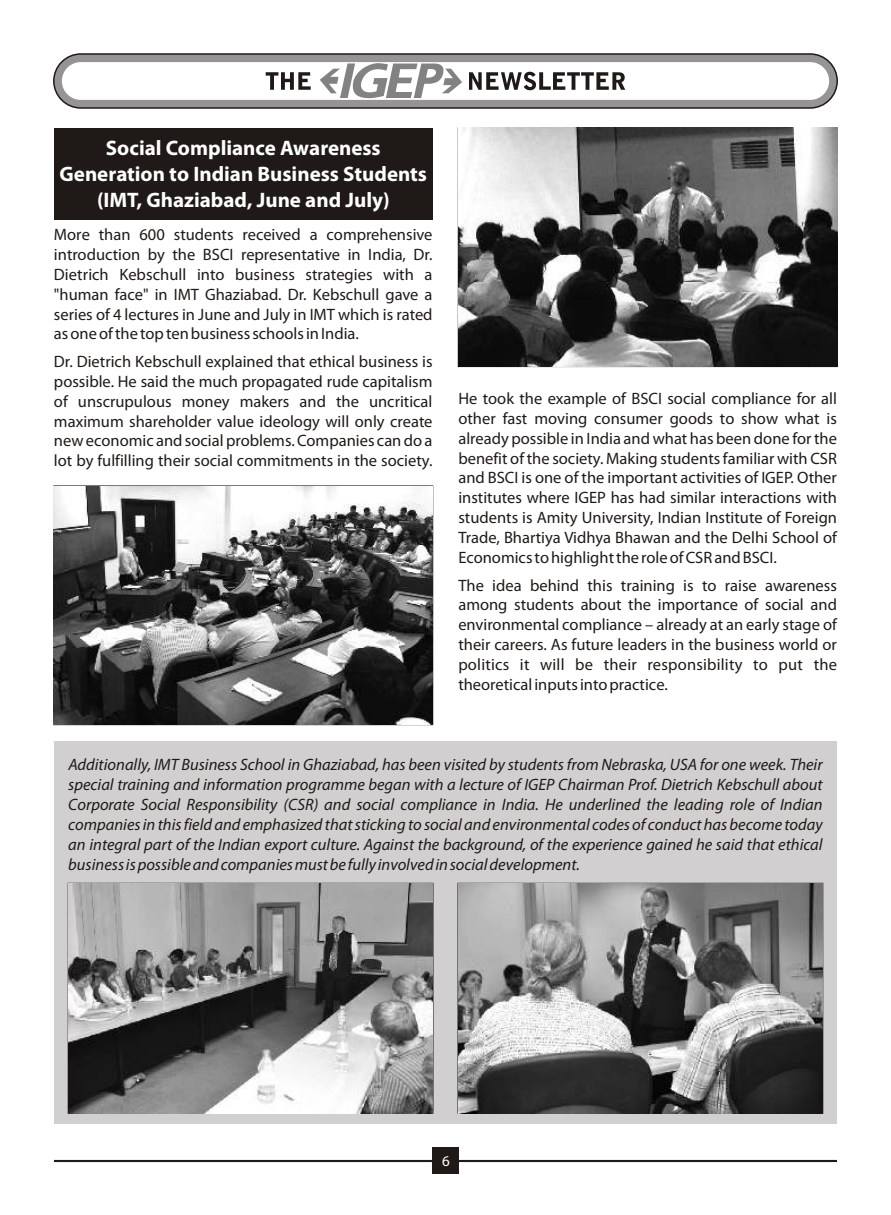
<style>
.page{position:relative;width:891px;height:1215px;background:#fff}
.page>*{position:absolute;margin:0;border:0;box-sizing:border-box;transform-origin:0 0}
.t1{font:700 21px/26px "Myriad Pro";color:#fff;text-align:center}
.t2{font:16.5px/19.8px "Myriad Pro";color:#1f1a17;text-align:justify}
.t3{font:italic 16.5px/19.8px "Myriad Pro";color:#1f1a17;text-align:justify}
.t4{font:15px "Myriad Pro";color:#fff}
</style>
<div class="page">
<div style="left:54px;top:741px;width:783px;height:383px;background:#d1cfcf"></div>
<hr style="left:54px;top:1160px;width:783px;height:2px;background:#1f1a17">
<div style="left:432px;top:1147px;width:27px;height:27px;background:#1f1a17"></div>
<svg style="left:53px;top:53px;width:785px;height:56px;background:#898786"></svg>
<svg style="left:62px;top:62px;width:767px;height:38px"></svg>
<div style="left:54px;top:128px;width:379px;height:91px;background:#1f1a17"></div>
<img style="left:54px;top:486px;width:379px;height:239px">
<img style="left:68px;top:883px;width:365px;height:230px">
<img style="left:458px;top:883px;width:365px;height:230px">
<img style="left:458px;top:128px;width:379px;height:238px">
<p class="t1" style="left:60px;top:136px;width:369px">Social Compliance Awareness<br>Generation to Indian Business Students (IMT, Ghaziabad, June and July)</p>
<p class="t2" style="left:54px;top:226px;width:380px">More than 600 students received a comprehensive introduction by the BSCI representative in India, Dr.<br>Dietrich Kebschull into business strategies with a "human face" in IMT Ghaziabad. Dr. Kebschull gave a series of 4 lectures in June and July in IMT which is rated as one of the top ten business schools in India.</p>
<p class="t2" style="left:54px;top:353px;width:380px">Dr. Dietrich Kebschull explained that ethical business is possible. He said the much propagated rude capitalism of unscrupulous money makers and the uncritical maximum shareholder value ideology will only create new economic and social problems. Companies can do a lot by fulfilling their social commitments in the society.</p>
<p class="t2" style="left:458px;top:390px;width:380px">He took the example of BSCI social compliance for all other fast moving consumer goods to show what is already possible in India and what has been done for the benefit of the society. Making students familiar with CSR and BSCI is one of the important activities of IGEP. Other institutes where IGEP has had similar interactions with students is Amity University, Indian Institute of Foreign Trade, Bhartiya Vidhya Bhawan and the Delhi School of Economics to highlight the role of CSR and BSCI.</p>
<p class="t2" style="left:458px;top:576px;width:380px">The idea behind this training is to raise awareness among students about the importance of social and environmental compliance – already at an early stage of their careers. As future leaders in the business world or politics it will be their responsibility to put the theoretical inputs into practice.</p>
<p class="t3" style="left:68px;top:756px;width:756px">Additionally, IMT Business School in Ghaziabad, has been visited by students from Nebraska, USA for one week. Their special training and information programme began with a lecture of IGEP Chairman Prof. Dietrich Kebschull about Corporate Social Responsibility (CSR) and social compliance in India. He underlined the leading role of Indian companies in this field and emphasized that sticking to social and environmental codes of conduct has become today an integral part of the Indian export culture. Against the background, of the experience gained he said that ethical business is possible and companies must be fully involved in social development.</p>
<p class="t4" style="left:442px;top:1155px;width:9px">6</p>
</div>
